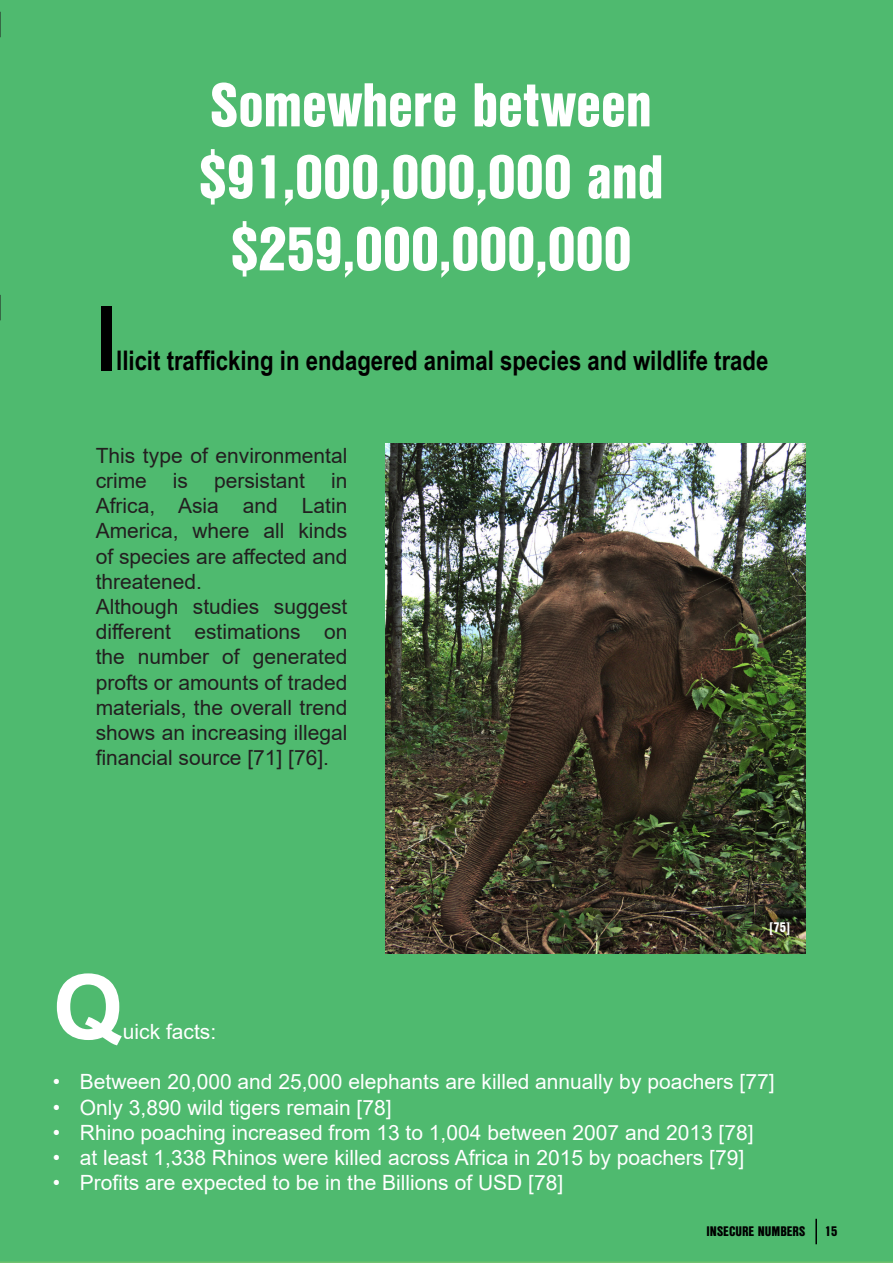
<style>
.page{position:relative;width:893px;height:1263px;background:#4fba6f}
.page>*{position:absolute;margin:0;border:0;box-sizing:border-box;transform-origin:0 0}
.White_magazine_name{font:700 90px "Arial Narrow";color:#000}
.White_magazine_name-2{font:700 90px "Arial";color:#fff}
.White_magazine_name-3{font:900 60px/72px "Nimbus San Con L";color:#fff;text-align:center}
.White_magazine_name-4{font:700 27px "Arial Narrow";color:#000}
.White_magazine_name-5{font:21px/25.2px "Arial";color:#231f20;text-align:justify}
.White_magazine_name-6{font:21px "Arial";color:#fff}
.Magazine_name_right{font:900 13.5px "Nimbus San Con L";color:#000}
.White_magazine_name-7{font:900 13.5px "Nimbus San Con L";color:#fff}
.Right_page_number{font:900 13.5px "Nimbus San Con L";color:#000}
</style>
<div class="page">
<svg style="left:0;top:295px;width:1px;height:25px"></svg>
<svg style="left:0;top:12px;width:1px;height:25px"></svg>
<hr style="left:815px;top:1219px;width:2px;height:25px;background:#000">
<img style="left:386px;top:444px;width:419px;height:509px">
<p class="White_magazine_name-3" style="left:199px;top:66px;width:466px">Somewhere between $91,000,000,000 and $259,000,000,000</p>
<p class="White_magazine_name" style="left:96px;top:271px;width:22px">I</p>
<p class="White_magazine_name-4" style="left:116px;top:340px;width:654px">llicit trafficking in endagered animal species and wildlife trade</p>
<p class="White_magazine_name-5" style="left:96px;top:443px;width:253px">This type of environmental crime is persistant in Africa, Asia and Latin America, where all kinds of species are affected and threatened.</p>
<p class="White_magazine_name-5" style="left:96px;top:594px;width:253px">Although studies suggest different estimations on the number of generated profts or amounts of traded materials, the overall trend shows an increasing illegal financial source [71] [76].</p>
<p class="White_magazine_name-7" style="left:769px;top:917px;width:22px">[75]</p>
<p class="White_magazine_name-2" style="left:53px;top:944px;width:72px">Q</p>
<p class="White_magazine_name-6" style="left:123px;top:1017px;width:95px">uick facts:</p>
<p class="White_magazine_name-6" style="left:53px;top:1067px;width:723px">• Between 20,000 and 25,000 elephants are killed annually by poachers [77]</p>
<p class="White_magazine_name-6" style="left:53px;top:1093px;width:340px">• Only 3,890 wild tigers remain [78]</p>
<p class="White_magazine_name-6" style="left:53px;top:1118px;width:702px">• Rhino poaching increased from 13 to 1,004 between 2007 and 2013 [78]</p>
<p class="White_magazine_name-6" style="left:53px;top:1143px;width:693px">• at least 1,338 Rhinos were killed across Africa in 2015 by poachers [79]</p>
<p class="White_magazine_name-6" style="left:53px;top:1168px;width:512px">• Profits are expected to be in the Billions of USD [78]</p>
<p class="Magazine_name_right" style="left:707px;top:1221px;width:100px">INSECURE NUMBERS</p>
<p class="Right_page_number" style="left:825px;top:1221px;width:14px">15</p>
</div>
